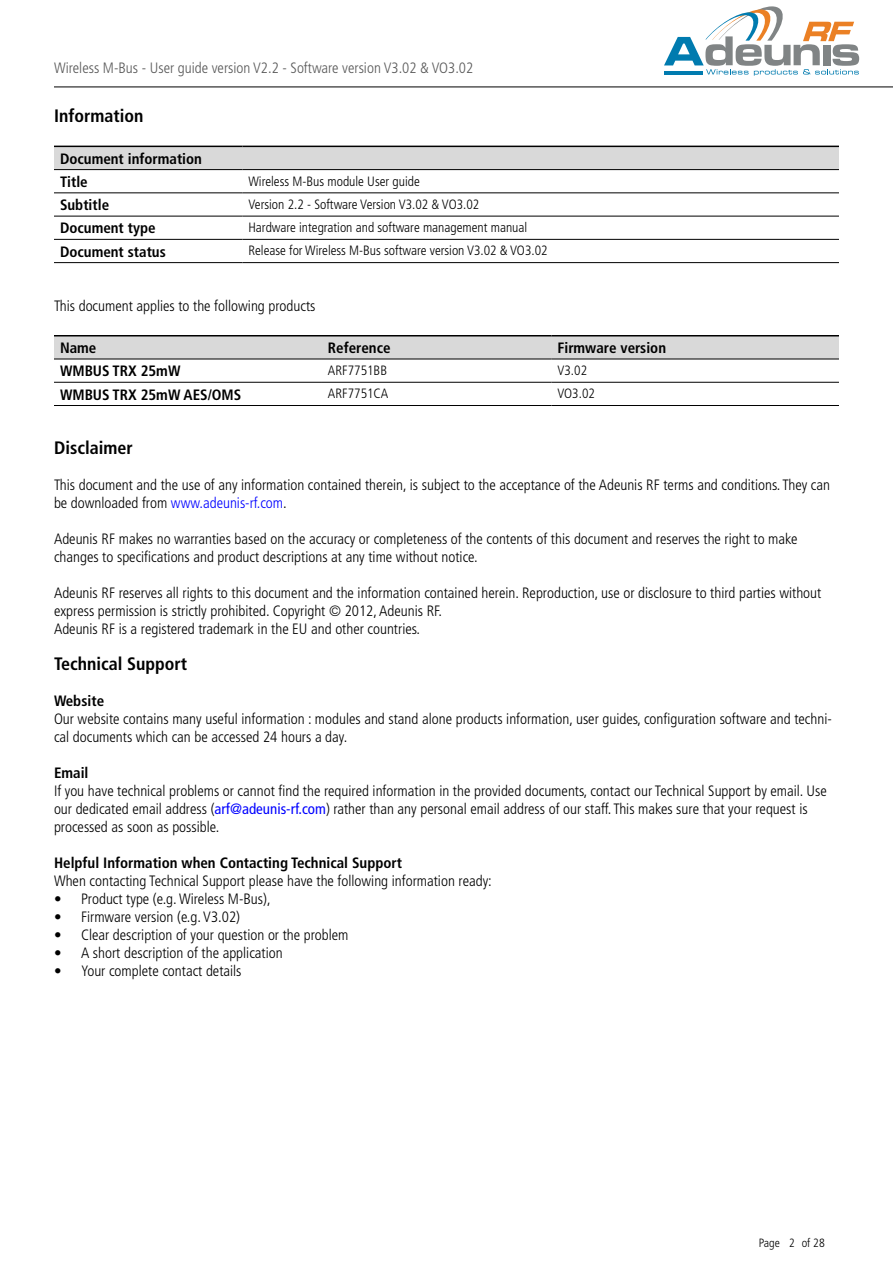
<style>
.page{position:relative;width:893px;height:1263px;background:#fff}
.page>*{position:absolute;margin:0;border:0;box-sizing:border-box;transform-origin:0 0}
.t1{font:700 condensed 18px "Frutiger LT";color:#000}
.t2{font:300 condensed 15px/18px "Frutiger LT";color:#000}
.t3{font:700 condensed 15px/23.2px "Frutiger LT";color:#000}
.t4{font:300 condensed 15px "Frutiger LT";color:#595959}
.t5{font:300 condensed 13.5px "Frutiger LT";color:#000}
.t6{font:300 condensed 12px "Frutiger LT";color:#000}
.s1{color:#00f}
.s2{font-weight:400;color:#00f}
</style>
<div class="page">
<svg style="left:664px;top:6px;width:195px;height:70px"></svg>
<hr style="left:665px;top:72px;width:38px;height:3px;background:#007baf">
<hr style="left:54px;top:87px;width:839px;height:1px;background:#000">
<div style="left:54px;top:147px;width:785px;height:22px;background:#d9d9d9"></div>
<hr style="left:54px;top:146px;width:188px;height:1px;background:#000">
<hr style="left:242px;top:146px;width:597px;height:1px;background:#000">
<hr style="left:54px;top:169px;width:188px;height:1px;background:#000">
<hr style="left:242px;top:169px;width:597px;height:1px;background:#000">
<hr style="left:54px;top:192px;width:188px;height:1px;background:#000">
<hr style="left:242px;top:192px;width:597px;height:1px;background:#000">
<hr style="left:54px;top:216px;width:188px;height:1px;background:#000">
<hr style="left:242px;top:216px;width:597px;height:1px;background:#000">
<hr style="left:54px;top:239px;width:188px;height:1px;background:#000">
<hr style="left:242px;top:239px;width:597px;height:1px;background:#000">
<hr style="left:54px;top:262px;width:188px;height:1px;background:#000">
<hr style="left:242px;top:262px;width:597px;height:1px;background:#000">
<svg style="left:54px;top:336px;width:785px;height:23px"></svg>
<hr style="left:54px;top:335px;width:268px;height:1px;background:#000">
<hr style="left:322px;top:335px;width:229px;height:1px;background:#000">
<hr style="left:551px;top:335px;width:288px;height:1px;background:#000">
<hr style="left:54px;top:359px;width:268px;height:1px;background:#000">
<hr style="left:322px;top:359px;width:229px;height:1px;background:#000">
<hr style="left:551px;top:359px;width:288px;height:1px;background:#000">
<hr style="left:54px;top:382px;width:268px;height:1px;background:#000">
<hr style="left:322px;top:382px;width:229px;height:1px;background:#000">
<hr style="left:551px;top:382px;width:288px;height:1px;background:#000">
<hr style="left:54px;top:405px;width:268px;height:1px;background:#000">
<hr style="left:322px;top:405px;width:229px;height:1px;background:#000">
<hr style="left:551px;top:405px;width:288px;height:1px;background:#000">
<p class="t4" style="left:54px;top:59px;width:421px">Wireless M-Bus - User guide version V2.2 - Software version V3.02 &amp; VO3.02</p>
<p class="t1" style="left:54px;top:105px;width:91px">Information</p>
<p class="t3" style="left:60px;top:147px;width:144px">Document information<br>Title</p>
<p class="t5" style="left:248px;top:173px;width:173px">Wireless M-Bus module User guide</p>
<p class="t3" style="left:60px;top:193px;width:51px">Subtitle</p>
<p class="t5" style="left:248px;top:197px;width:232px">Version 2.2 - Software Version V3.02 &amp; VO3.02</p>
<p class="t3" style="left:60px;top:217px;width:97px">Document type</p>
<p class="t5" style="left:248px;top:220px;width:280px">Hardware integration and software management manual</p>
<p class="t3" style="left:60px;top:240px;width:107px">Document status</p>
<p class="t5" style="left:248px;top:243px;width:301px">Release for Wireless M-Bus software version V3.02 &amp; VO3.02</p>
<p class="t2" style="left:54px;top:297px;width:263px">This document applies to the following products</p>
<p class="t3" style="left:60px;top:336px;width:38px">Name</p>
<p class="t3" style="left:328px;top:336px;width:64px">Reference</p>
<p class="t3" style="left:557px;top:336px;width:110px">Firmware version</p>
<p class="t3" style="left:60px;top:359px;width:122px">WMBUS TRX 25mW</p>
<p class="t5" style="left:328px;top:363px;width:61px">ARF7751BB</p>
<p class="t5" style="left:557px;top:363px;width:31px">V3.02</p>
<p class="t3" style="left:60px;top:383px;width:183px">WMBUS TRX 25mW AES/OMS</p>
<p class="t5" style="left:328px;top:386px;width:62px">ARF7751CA</p>
<p class="t5" style="left:557px;top:386px;width:39px">VO3.02</p>
<p class="t1" style="left:54px;top:437px;width:80px">Disclaimer</p>
<p class="t2" style="left:54px;top:476px;width:778px">This document and the use of any information contained therein, is subject to the acceptance of the Adeunis RF terms and conditions. They can be downloaded from <span class="s1">www.adeunis-rf.com</span>.</p>
<p class="t2" style="left:54px;top:530px;width:745px">Adeunis RF makes no warranties based on the accuracy or completeness of the contents of this document and reserves the right to make changes to specifications and product descriptions at any time without notice.</p>
<p class="t2" style="left:54px;top:584px;width:769px">Adeunis RF reserves all rights to this document and the information contained herein. Reproduction, use or disclosure to third parties without express permission is strictly prohibited. Copyright © 2012, Adeunis RF.<br>Adeunis RF is a registered trademark in the EU and other countries.</p>
<p class="t1" style="left:54px;top:653px;width:135px">Technical Support</p>
<p class="t3" style="left:54px;top:689px;width:52px">Website</p>
<p class="t2" style="left:54px;top:710px;width:779px">Our website contains many useful information : modules and stand alone products information, user guides, configuration software and techni&shy;cal documents which can be accessed 24 hours a day.</p>
<p class="t3" style="left:54px;top:761px;width:36px">Email</p>
<p class="t2" style="left:54px;top:782px;width:774px">If you have technical problems or cannot find the required information in the provided documents, contact our Technical Support by email. Use our dedicated email address (<span class="s2">arf@adeunis-rf.com</span>) rather than any personal email address of our staff. This makes sure that your request is processed as soon as possible.</p>
<p class="t3" style="left:54px;top:851px;width:350px">Helpful Information when Contacting Technical Support</p>
<p class="t2" style="left:54px;top:872px;width:439px">When contacting Technical Support please have the following information ready:</p>
<p class="t2" style="left:54px;top:890px;width:218px">• Product type (e.g. Wireless M-Bus),</p>
<p class="t2" style="left:54px;top:908px;width:188px">• Firmware version (e.g. V3.02)</p>
<p class="t2" style="left:54px;top:926px;width:296px">• Clear description of your question or the problem</p>
<p class="t2" style="left:54px;top:944px;width:230px">• A short description of the application</p>
<p class="t2" style="left:54px;top:962px;width:189px">• Your complete contact details</p>
<p class="t6" style="left:759px;top:1236px;width:67px">Page 2 of 28</p>
</div>
